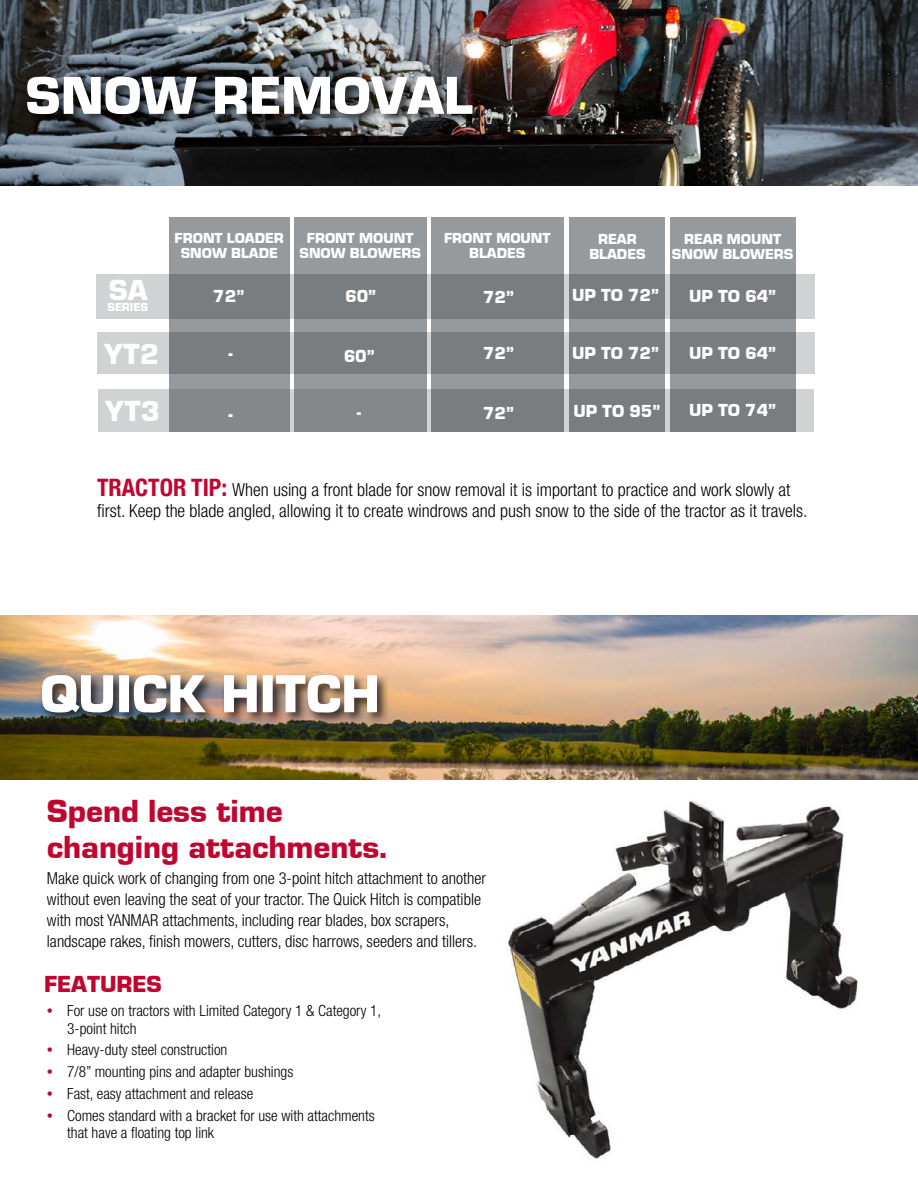
<style>
.page{position:relative;width:918px;height:1188px;background:#fff}
.page>*{position:absolute;margin:0;border:0;box-sizing:border-box;transform-origin:0 0}
.t1{font:900 55.5px "Eurostile";color:#fff}
.t2{font:900 33px/36px "Eurostile";color:#c00630}
.t3{font:900 30px "Eurostile";color:#fff}
.t4{font:900 24px "Eurostile";color:#c00630}
.t5{font:300 condensed 18px/21.6px "Helvetica Neue LT Std";color:#000}
.t6{font:900 18px "Eurostile";color:#fff}
.t7{font:300 condensed 16.5px/21px "Helvetica Neue LT Std";color:#000}
.t8{font:300 condensed 15.3px/17.2px "Helvetica Neue LT Std";color:#000}
.t9{font:900 15px/15px "Eurostile";color:#fff;text-align:center}
.t10{font:900 12px "Eurostile";color:#fff}
.s1{font-family:"Helvetica Neue";font-weight:700;font-size:24px;color:#c00630}
.s2{font-size:12.3px;color:#c00630}
</style>
<div class="page">
<img style="left:508px;top:801px;width:350px;height:358px">
<img style="left:0;top:0;width:918px;height:185px">
<div style="left:23px;top:73px;width:462px;height:54px;background:#000;opacity:.75"></div>
<div style="left:96px;top:274px;width:718px;height:44px;background:#d0d2d3"></div>
<div style="left:97px;top:332px;width:717px;height:42px;background:#d0d2d3"></div>
<svg style="left:294px;top:217px;width:133px;height:173px;background:#888b8d"></svg>
<svg style="left:169px;top:217px;width:121px;height:173px;background:#888b8d"></svg>
<svg style="left:99px;top:390px;width:715px;height:42px;background:#999d9e"></svg>
<svg style="left:569px;top:217px;width:95px;height:215px;background:#85888a"></svg>
<svg style="left:670px;top:217px;width:125px;height:215px;background:#85888a"></svg>
<img style="left:0;top:615px;width:918px;height:165px">
<div style="left:38px;top:672px;width:352px;height:54px;background:#000;opacity:.75"></div>
<svg style="left:431px;top:217px;width:133px;height:214px;background:#85888a"></svg>
<h1 class="t1" style="left:25px;top:65px;width:449px">SNOW REMOVAL</h1>
<h3 class="t3" style="left:109px;top:274px;width:40px">SA</h3>
<p class="t10" style="left:107px;top:300px;width:42px">SERIES</p>
<h3 class="t3" style="left:104px;top:337px;width:57px">YT2</h3>
<h3 class="t3" style="left:105px;top:394px;width:57px">YT3</h3>
<p class="t9" style="left:175px;top:231px;width:111px">FRONT LOADER<br>SNOW BLADE</p>
<p class="t6" style="left:213px;top:286px;width:32px">72”</p>
<p class="t9" style="left:299px;top:230px;width:123px">FRONT MOUNT<br>SNOW BLOWERS</p>
<p class="t6" style="left:345px;top:287px;width:32px">60”</p>
<p class="t9" style="left:444px;top:230px;width:108px">FRONT MOUNT<br>BLADES</p>
<p class="t6" style="left:483px;top:287px;width:32px">72”</p>
<p class="t6" style="left:229px;top:343px;width:6px">-</p>
<p class="t6" style="left:344px;top:346px;width:32px">60”</p>
<p class="t6" style="left:483px;top:343px;width:32px">72”</p>
<p class="t6" style="left:229px;top:404px;width:6px">-</p>
<p class="t6" style="left:483px;top:403px;width:32px">72”</p>
<p class="t6" style="left:357px;top:403px;width:6px">-</p>
<p class="t9" style="left:589px;top:232px;width:58px">REAR<br>BLADES</p>
<p class="t6" style="left:572px;top:286px;width:88px">UP TO 72”</p>
<p class="t9" style="left:672px;top:231px;width:123px">REAR MOUNT<br>SNOW BLOWERS</p>
<p class="t6" style="left:689px;top:286px;width:88px">UP TO 64”</p>
<p class="t6" style="left:572px;top:343px;width:88px">UP TO 72”</p>
<p class="t6" style="left:573px;top:401px;width:88px">UP TO 95”</p>
<p class="t6" style="left:689px;top:343px;width:88px">UP TO 64”</p>
<p class="t6" style="left:689px;top:400px;width:88px">UP TO 74”</p>
<p class="t5" style="left:97px;top:479px;width:712px"><span class="s1">TRACTOR TIP:</span> When using a front blade for snow removal it is important to practice and work slowly at first. Keep the blade angled, allowing it to create windrows and push snow to the side of the tractor as it travels.</p>
<h1 class="t1" style="left:40px;top:664px;width:341px">QUICK HITCH</h1>
<h2 class="t2" style="left:47px;top:793px;width:341px">Spend less time changing attachments.</h2>
<p class="t7" style="left:47px;top:868px;width:441px">Make quick work of changing from one 3-point hitch attachment to another without even leaving the seat of your tractor. The Quick Hitch is compatible with most YANMAR attachments, including rear blades, box scrapers, landscape rakes, finish mowers, cutters, disc harrows, seeders and tillers.</p>
<h3 class="t4" style="left:44px;top:971px;width:119px">FEATURES</h3>
<p class="t8" style="left:67px;top:1002px;width:316px;text-indent:-20px"><span class="s2">•</span> For use on tractors with Limited Category 1 &amp; Category 1,<br>3-point hitch</p>
<p class="t8" style="left:47px;top:1041px;width:182px"><span class="s2">•</span> Heavy-duty steel construction</p>
<p class="t8" style="left:47px;top:1063px;width:248px"><span class="s2">•</span> 7/8” mounting pins and adapter bushings</p>
<p class="t8" style="left:47px;top:1085px;width:208px"><span class="s2">•</span> Fast, easy attachment and release</p>
<p class="t8" style="left:67px;top:1107px;width:309px;text-indent:-20px"><span class="s2">•</span> Comes standard with a bracket for use with attachments that have a floating top link</p>
</div>
